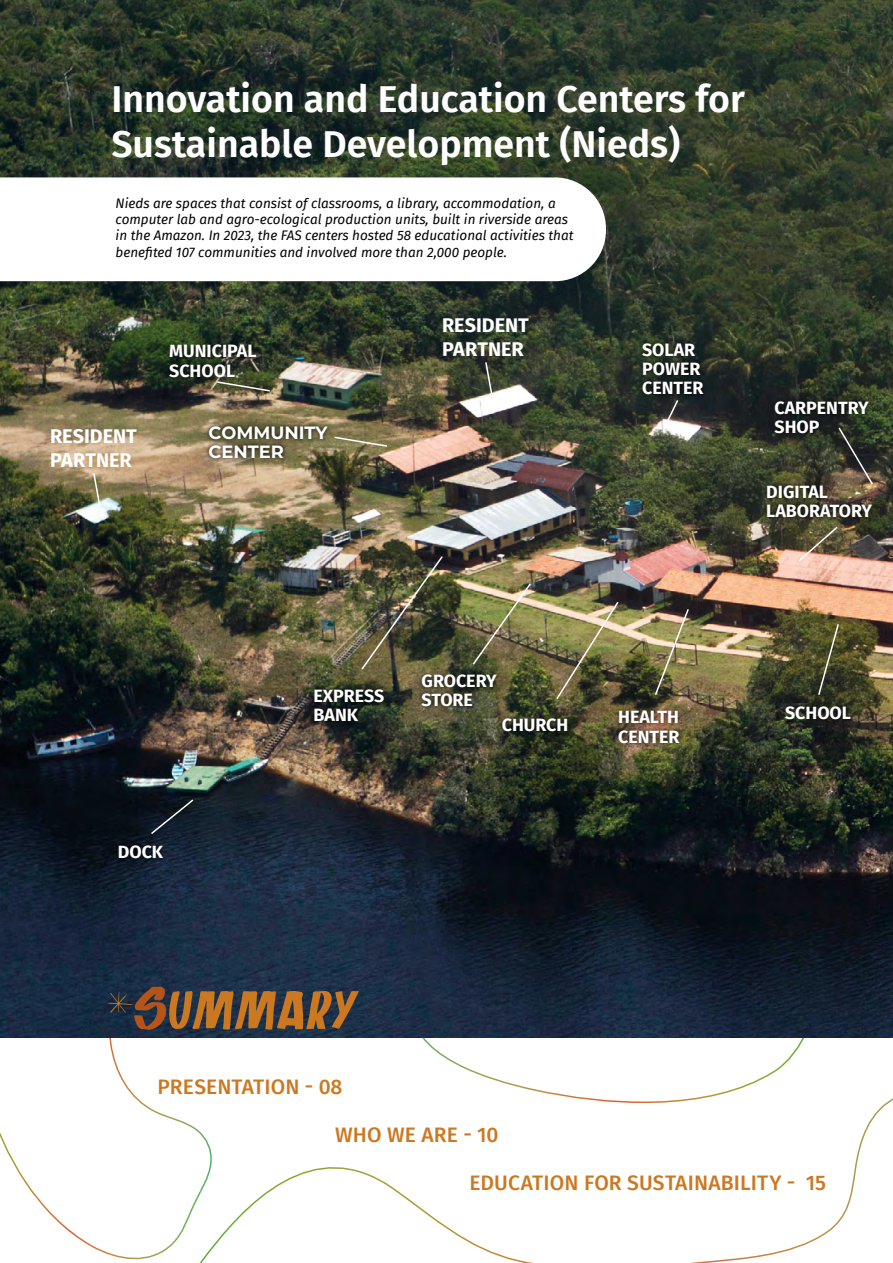
<style>
.page{position:relative;width:893px;height:1263px;background:#fff}
.page>*{position:absolute;margin:0;border:0;box-sizing:border-box;transform-origin:0 0}
.t1{font:54px "Ofertado Dia";letter-spacing:.025em;color:#cc7821}
.t2{font:600 37.5px/45px "Fira Sans";color:#fff}
.t3{font:500 21px "Fira Sans";letter-spacing:.005em;color:#cc7820}
.t4{font:700 19.8px/23.7px "Fira Sans";color:#fff}
.t5{font:700 17.85px/19.2px "Fira Sans";color:#fff}
.t6{font:700 17.85px/19.2px "Montserrat";color:#fff}
.t7{font:italic 13.5px/16.2px "Fira Sans";color:#000}
.s1{font-size:60px;color:#b5541a}
</style>
<div class="page">
<svg style="left:0;top:1038px;width:197px;height:222px"></svg>
<img style="left:0;top:0;width:893px;height:1038px">
<svg style="left:817px;top:622px;width:23px;height:75px;background:#505133"></svg>
<svg style="left:797px;top:525px;width:42px;height:38px;background:#88765e"></svg>
<svg style="left:837px;top:426px;width:37px;height:56px;background:#464239"></svg>
<svg style="left:484px;top:361px;width:9px;height:35px"></svg>
<svg style="left:92px;top:472px;width:9px;height:35px"></svg>
<img style="left:654px;top:607px;width:36px;height:90px">
<img style="left:471px;top:582px;width:61px;height:84px">
<img style="left:555px;top:600px;width:65px;height:101px">
<svg style="left:197px;top:1077px;width:696px;height:186px"></svg>
<svg style="left:0;top:177px;width:606px;height:104px"></svg>
<div style="left:165px;top:341px;width:96px;height:40px;background:#000;opacity:.9"></div>
<div style="left:638px;top:339px;width:70px;height:60px;background:#000;opacity:.9"></div>
<div style="left:614px;top:707px;width:70px;height:40px;background:#000;opacity:.9"></div>
<div style="left:204px;top:422px;width:128px;height:41px;background:#000;opacity:.9"></div>
<div style="left:114px;top:842px;width:54px;height:21px;background:#000;opacity:.9"></div>
<div style="left:418px;top:670px;width:83px;height:40px;background:#000;opacity:.9"></div>
<div style="left:498px;top:714px;width:74px;height:21px;background:#000;opacity:.9"></div>
<div style="left:781px;top:703px;width:74px;height:21px;background:#000;opacity:.9"></div>
<div style="left:310px;top:685px;width:78px;height:40px;background:#000;opacity:.9"></div>
<div style="left:771px;top:397px;width:102px;height:40px;background:#000;opacity:.9"></div>
<div style="left:762px;top:482px;width:114px;height:40px;background:#000;opacity:.9"></div>
<img style="left:360px;top:554px;width:84px;height:117px">
<svg style="left:664px;top:398px;width:16px;height:28px"></svg>
<svg style="left:333px;top:436px;width:56px;height:12px"></svg>
<svg style="left:216px;top:380px;width:56px;height:12px"></svg>
<svg style="left:149px;top:798px;width:46px;height:38px;background:#19232e"></svg>
<h2 class="t2" style="left:111px;top:74px;width:635px">Innovation and Education Centers for<br>Sustainable Development (Nieds)</h2>
<p class="t7" style="left:116px;top:195px;width:459px">Nieds are spaces that consist of classrooms, a library, accommodation, a computer lab and agro-ecological production units, built in riverside areas in the Amazon. In 2023, the FAS centers hosted 58 educational activities that benefited 107 communities and involved more than 2,000 people.</p>
<h3 class="t4" style="left:50px;top:423px;width:88px">RESIDENT<br>PARTNER</h3>
<h3 class="t4" style="left:442px;top:312px;width:88px">RESIDENT<br>PARTNER</h3>
<h3 class="t5" style="left:169px;top:340px;width:89px">MUNICIPAL<br>SCHOOL</h3>
<h3 class="t5" style="left:642px;top:339px;width:63px">SOLAR<br>POWER<br>CENTER</h3>
<h3 class="t6" style="left:209px;top:422px;width:120px">COMMUNITY<br>CENTER</h3>
<h3 class="t5" style="left:314px;top:684px;width:72px">EXPRESS<br>BANK</h3>
<h3 class="t5" style="left:422px;top:669px;width:77px">GROCERY<br>STORE</h3>
<h3 class="t5" style="left:502px;top:714px;width:68px">CHURCH</h3>
<h3 class="t5" style="left:618px;top:706px;width:63px">HEALTH<br>CENTER</h3>
<h3 class="t5" style="left:118px;top:841px;width:47px">DOCK</h3>
<h1 class="t1" style="left:108px;top:980px;width:251px">*<span class="s1">S</span>UMMARY</h1>
<h3 class="t5" style="left:775px;top:397px;width:96px">CARPENTRY<br>SHOP</h3>
<h3 class="t5" style="left:766px;top:481px;width:107px">DIGITAL<br>LABORATORY</h3>
<h3 class="t5" style="left:785px;top:702px;width:67px">SCHOOL</h3>
<h3 class="t3" style="left:157px;top:1070px;width:187px">PRESENTATION - 08</h3>
<h3 class="t3" style="left:335px;top:1117px;width:165px">WHO WE ARE - 10</h3>
<h3 class="t3" style="left:469px;top:1165px;width:358px">EDUCATION FOR SUSTAINABILITY - 15</h3>
</div>
